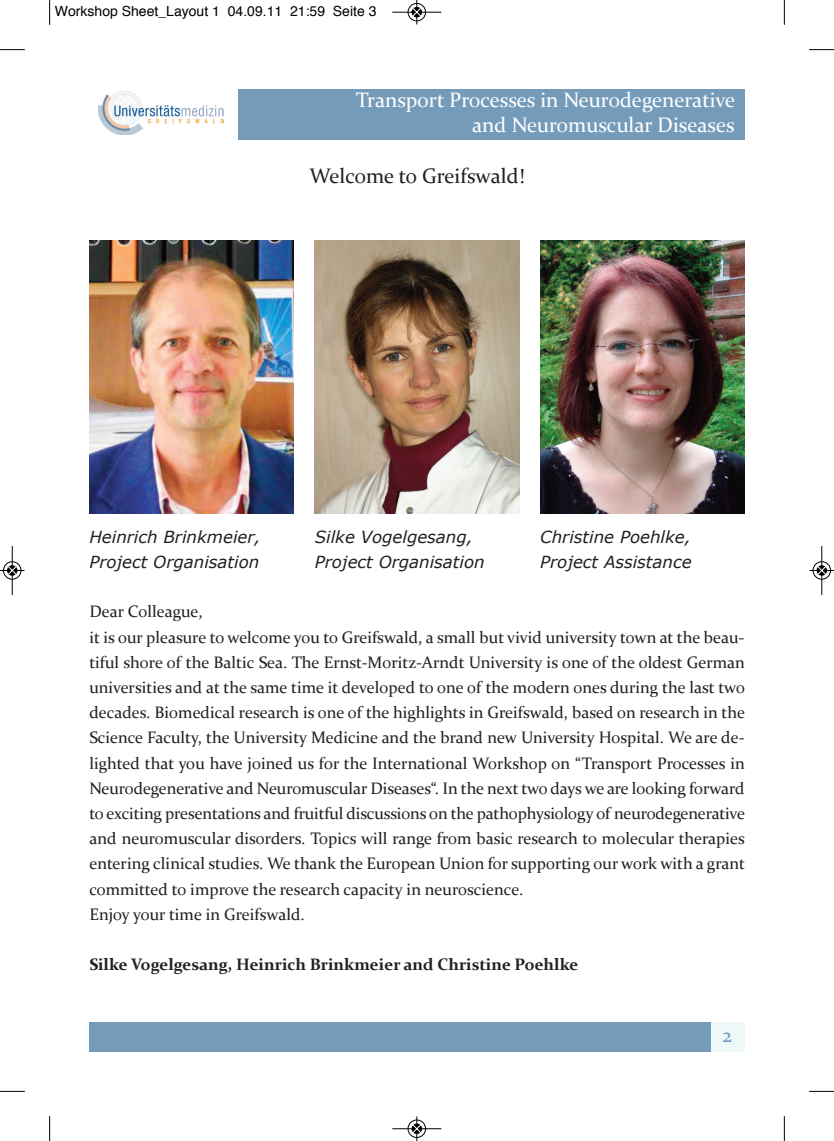
<style>
.page{position:relative;width:834px;height:1141px;background:#fff}
.page>*{position:absolute;margin:0;border:0;box-sizing:border-box;transform-origin:0 0}
.t1{font:21px/25.2px "Constantia";color:#fff;text-align:right}
.t2{font:21px "Constantia";color:#231f20}
.t3{font:21px "Constantia";color:#759bba}
.t4{font:16.62px/25.2px "Constantia";color:#231f20}
.t5{font:italic 16.62px/25.2px "Verdana";color:#231f20}
.t6{font:700 16.62px "Constantia";color:#231f20}
.t7{font:14px "Helvetica";color:#000}
</style>
<div class="page">
<img style="left:89px;top:240px;width:205px;height:273px">
<img style="left:315px;top:240px;width:204px;height:273px">
<img style="left:540px;top:240px;width:204px;height:273px">
<div style="left:238px;top:89px;width:506px;height:51px;background:#759bba"></div>
<img style="left:98px;top:91px;width:125px;height:44px">
<div style="left:89px;top:1022px;width:655px;height:30px;background:#759bba"></div>
<div style="left:711px;top:1022px;width:33px;height:30px;background:#eef8f9"></div>
<svg style="left:49px;top:0;width:1px;height:25px"></svg>
<svg style="left:0;top:49px;width:25px;height:1px"></svg>
<svg style="left:783px;top:0;width:1px;height:25px"></svg>
<svg style="left:809px;top:49px;width:24px;height:1px"></svg>
<svg style="left:49px;top:1116px;width:1px;height:25px"></svg>
<svg style="left:0;top:1091px;width:25px;height:1px"></svg>
<svg style="left:783px;top:1116px;width:1px;height:25px"></svg>
<svg style="left:809px;top:1091px;width:24px;height:1px"></svg>
<div style="left:407px;top:3px;width:19px;height:19px;border:1px solid #fff;border-radius:50%"></div>
<hr style="left:392px;top:12px;width:49px;height:1px;background:#000">
<div style="left:408px;top:3px;width:17px;height:18px;border:1px solid #000;border-radius:50%"></div>
<svg style="left:412px;top:0;width:9px;height:24px"></svg>
<div style="left:407px;top:1119px;width:19px;height:19px;border:1px solid #fff;border-radius:50%"></div>
<hr style="left:392px;top:1128px;width:49px;height:1px;background:#000">
<div style="left:408px;top:1120px;width:17px;height:18px;border:1px solid #000;border-radius:50%"></div>
<svg style="left:412px;top:1116px;width:9px;height:25px"></svg>
<div style="left:3px;top:561px;width:19px;height:19px;border:1px solid #fff;border-radius:50%"></div>
<hr style="left:12px;top:546px;width:1px;height:49px;background:#000">
<div style="left:3px;top:561px;width:18px;height:18px;border:1px solid #000;border-radius:50%"></div>
<svg style="left:0;top:566px;width:24px;height:9px"></svg>
<div style="left:812px;top:561px;width:19px;height:19px;border:1px solid #fff;border-radius:50%"></div>
<hr style="left:821px;top:546px;width:1px;height:49px;background:#000">
<div style="left:812px;top:561px;width:18px;height:18px;border:1px solid #000;border-radius:50%"></div>
<svg style="left:809px;top:566px;width:24px;height:9px"></svg>
<p class="t7" style="left:55px;top:5px;width:323px">Workshop Sheet_Layout 1 04.09.11 21:59 Seite 3</p>
<p class="t1" style="left:355px;top:89px;width:381px">Transport Processes in Neurodegenerative and Neuromuscular Diseases</p>
<p class="t2" style="left:309px;top:168px;width:216px">Welcome to Greifswald!</p>
<p class="t5" style="left:89px;top:524px;width:173px">Heinrich Brinkmeier,<br>Project Organisation</p>
<p class="t5" style="left:315px;top:524px;width:171px">Silke Vogelgesang,<br>Project Organisation</p>
<p class="t5" style="left:540px;top:524px;width:153px">Christine Poehlke,<br>Project Assistance</p>
<p class="t4" style="left:89px;top:601px;width:657px">Dear Colleague,<br>it is our pleasure to welcome you to Greifswald, a small but vivid university town at the beau&shy;tiful shore of the Baltic Sea. The Ernst-Moritz-Arndt University is one of the oldest German universities and at the same time it developed to one of the modern ones during the last two decades. Biomedical research is one of the highlights in Greifswald, based on research in the Science Faculty, the University Medicine and the brand new University Hospital. We are de&shy;lighted that you have joined us for the International Workshop on “Transport Processes in Neurodegenerative and Neuromuscular Diseases“. In the next two days we are looking forward to exciting presentations and fruitful discussions on the pathophysiology of neurodegenerative and neuromuscular disorders. Topics will range from basic research to molecular therapies entering clinical studies. We thank the European Union for supporting our work with a grant committed to improve the research capacity in neuroscience.<br>Enjoy your time in Greifswald.</p>
<p class="t6" style="left:89px;top:958px;width:490px">Silke Vogelgesang, Heinrich Brinkmeier and Christine Poehlke</p>
<p class="t3" style="left:722px;top:1026px;width:12px">2</p>
</div>
